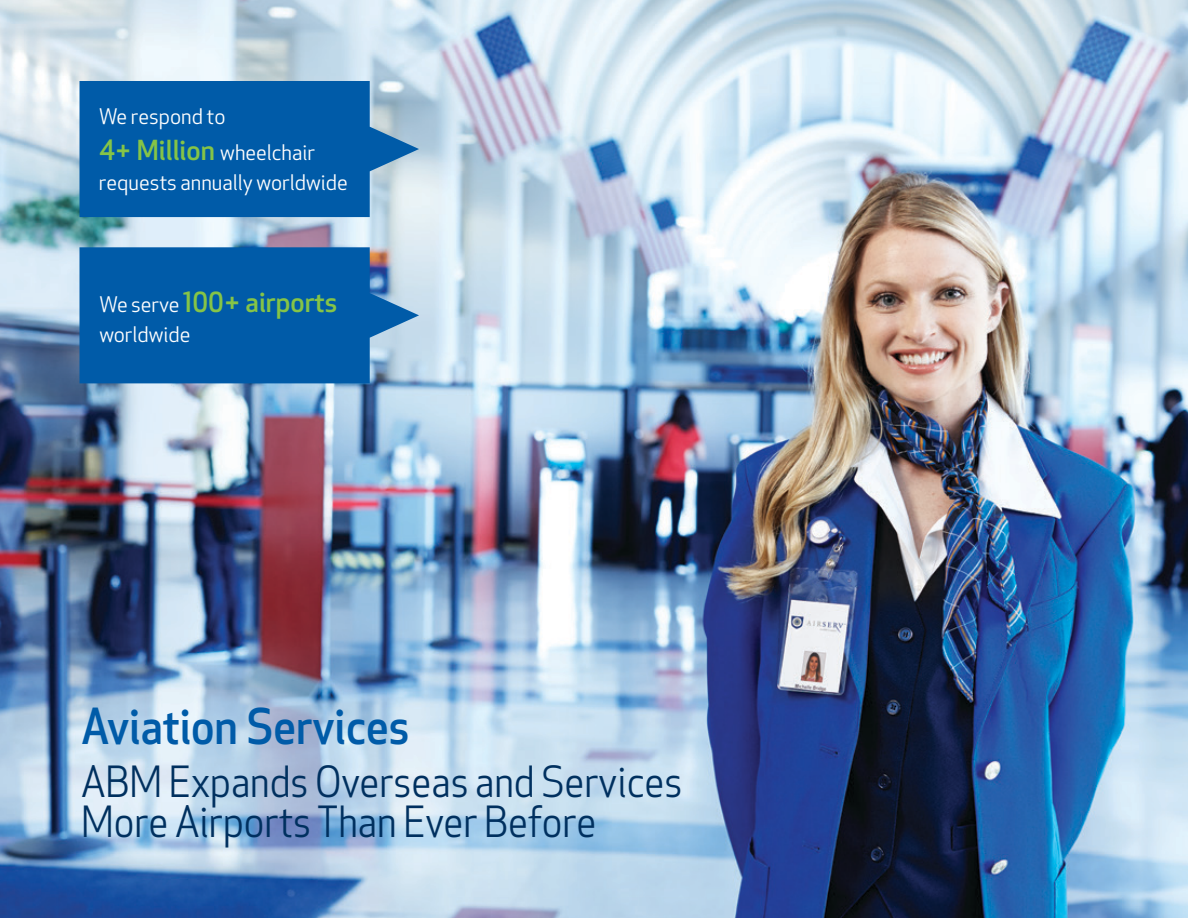
<style>
.page{position:relative;width:1188px;height:918px;background:#fff}
.page>*{position:absolute;margin:0;border:0;box-sizing:border-box;transform-origin:0 0}
.t1{font:500 48px "Apex New";color:#005ba8;scale:.93 1}
.t2{font:42px/40.5px "Apex New";color:#00305f;scale:.93 1}
.t3{font:500 27px "Apex New";color:#85c447}
.t4{font:21px/36px "Apex New";color:#fff}
.s1{font-weight:500;font-size:27px;color:#85c447}
.s2{font-weight:400;font-size:21px;color:#fff}
</style>
<div class="page">
<img style="left:0;top:0;width:1188px;height:918px">
<svg style="left:80px;top:81px;width:339px;height:136px;background:#1669ae"></svg>
<svg style="left:80px;top:247px;width:339px;height:136px;background:#1567ad"></svg>
<p class="t4" style="left:99px;top:98px;width:218px">We respond to<br><span class="s1">4+ Million</span> wheelchair</p>
<p class="t4" style="left:99px;top:164px;width:250px">requests annually worldwide</p>
<p class="t3" style="left:99px;top:284px;width:240px"><span class="s2">We serve</span> 100+ airports</p>
<p class="t4" style="left:99px;top:316px;width:93px">worldwide</p>
<h1 class="t1" style="left:81px;top:695px;width:355px">Aviation Services</h1>
<h2 class="t2" style="left:81px;top:761px;width:648px">ABM Expands Overseas and Services<br>More Airports Than Ever Before</h2>
</div>
